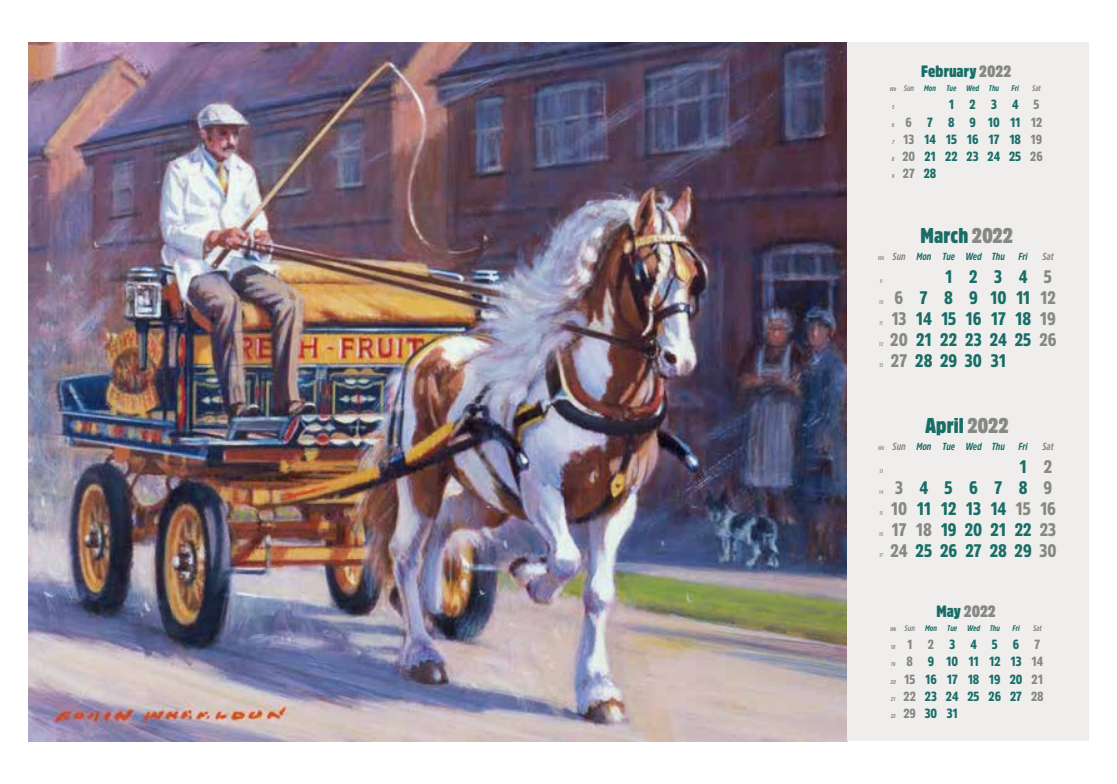
<style>
.page{position:relative;width:1117px;height:784px;background:#fff}
.page>*{position:absolute;margin:0;border:0;box-sizing:border-box;transform-origin:0 0}
.t1{font:900 21.12px "Amsi Pro Cond";color:#186e67}
.t2{font:900 18px/21.1px "Amsi Pro Cond";letter-spacing:.915em;color:#186e67}
.t3{font:900 16.25px "Amsi Pro Cond";color:#186e67}
.t4{font:900 16.25px "Amsi Pro Cond";color:#878786}
.t5{font:900 13.25px/17.2px "Amsi Pro Cond";color:#186e67}
.t6{font:italic 700 10.25px "Amsi Pro Cond";color:#186e67}
.t7{font:italic 700 10.25px "Amsi Pro Cond";color:#878786}
.t8{font:italic 700 8.12px "Amsi Pro Cond";color:#186e67}
.t9{font:italic 700 8.12px "Amsi Pro Cond";color:#878786}
.t10{font:italic 600 5.62px "Amsi Pro Cond";letter-spacing:-.005em;color:#6f6f6e}
.t11{font:italic 600 5.5px "Amsi Pro Cond";letter-spacing:-.005em;color:#878786}
.s1{color:#878786}
.s2{font-weight:600;font-size:5.62px;color:#6f6f6e}
.s3{font-weight:600;font-size:5.88px;color:#878786}
.s4{color:#186e67}
</style>
<div class="page">
<img style="left:28px;top:43px;width:819px;height:698px">
<div style="left:847px;top:43px;width:241px;height:698px;background:#efeeed"></div>
<p class="t3" style="left:920px;top:60px;width:91px">February <span class="s1">2022</span></p>
<p class="t9" style="left:889px;top:82px;width:25px"><span class="s2">Wk</span> Sun</p>
<p class="t8" style="left:924px;top:82px;width:13px">Mon</p>
<p class="t8" style="left:946px;top:82px;width:54px">Tue Wed Thu</p>
<p class="t8" style="left:1011px;top:82px;width:9px">Fri</p>
<p class="t9" style="left:1031px;top:82px;width:10px">Sat</p>
<p class="t10" style="left:891px;top:103px;width:4px">5</p>
<p class="t10" style="left:891px;top:121px;width:4px">6</p>
<p class="t10" style="left:891px;top:138px;width:4px">7</p>
<p class="t10" style="left:891px;top:155px;width:4px">8</p>
<p class="t10" style="left:891px;top:172px;width:4px">9</p>
<p class="t5" style="left:902px;top:95px;width:142px;text-indent:46px">1234<span class="s1">5<br>6</span> 7 8 9 1011<span class="s1">12<br>13</span> 14 15 16 17 18 <span class="s1">19<br>20</span> 21 22 23 24 25 <span class="s1">26<br>27</span> 28</p>
<p class="t1" style="left:920px;top:220px;width:94px">March <span class="s1">2022</span></p>
<p class="t6" style="left:877px;top:249px;width:128px"><span class="s3">Wk</span> <span class="s1">Sun</span> Mon Tue Wed Thu</p>
<p class="t6" style="left:1018px;top:249px;width:10px">Fri</p>
<p class="t7" style="left:1042px;top:249px;width:13px">Sat</p>
<p class="t11" style="left:879px;top:277px;width:4px">9</p>
<p class="t11" style="left:878px;top:298px;width:6px">10</p>
<p class="t11" style="left:879px;top:319px;width:5px">11</p>
<p class="t11" style="left:878px;top:340px;width:6px">12</p>
<p class="t11" style="left:878px;top:361px;width:6px">13</p>
<p class="t2" style="left:890px;top:265px;width:168px;text-indent:55px">1234<span class="s1">5<br>6</span> 7 8 9 1011<span class="s1">12<br>13</span> 14 15 16 17 18 <span class="s1">19<br>20</span> 21 22 23 24 25 <span class="s1">26<br>27</span> 28 29 30 31</p>
<p class="t1" style="left:924px;top:410px;width:85px">April <span class="s1">2022</span></p>
<p class="t6" style="left:877px;top:439px;width:128px"><span class="s3">Wk</span> <span class="s1">Sun</span> Mon Tue Wed Thu</p>
<p class="t6" style="left:1018px;top:439px;width:10px">Fri</p>
<p class="t7" style="left:1042px;top:439px;width:13px">Sat</p>
<p class="t11" style="left:878px;top:466px;width:6px">13</p>
<p class="t11" style="left:878px;top:488px;width:6px">14</p>
<p class="t11" style="left:878px;top:509px;width:6px">15</p>
<p class="t11" style="left:878px;top:530px;width:6px">16</p>
<p class="t11" style="left:878px;top:551px;width:6px">17</p>
<p class="t2" style="left:890px;top:455px;width:167px;text-indent:129px">1 <span class="s1">2<br>3</span>45678<span class="s1">9<br>10</span> 11 12 13 14 <span class="s1">15 16<br>17 18</span> 19 20 21 22 <span class="s1">23<br>24</span> 25 26 27 28 29 <span class="s1">30</span></p>
<p class="t4" style="left:936px;top:599px;width:61px"><span class="s4">May</span> 2022</p>
<p class="t9" style="left:889px;top:622px;width:26px"><span class="s2">Wk</span> Sun</p>
<p class="t8" style="left:924px;top:622px;width:13px">Mon</p>
<p class="t8" style="left:947px;top:622px;width:54px">Tue Wed Thu</p>
<p class="t8" style="left:1012px;top:622px;width:9px">Fri</p>
<p class="t9" style="left:1032px;top:622px;width:10px">Sat</p>
<p class="t10" style="left:890px;top:643px;width:6px">18</p>
<p class="t10" style="left:890px;top:660px;width:6px">19</p>
<p class="t10" style="left:890px;top:677px;width:7px">20</p>
<p class="t10" style="left:890px;top:694px;width:6px">21</p>
<p class="t10" style="left:890px;top:711px;width:6px">22</p>
<p class="t5" style="left:903px;top:635px;width:142px"><span class="s1">12</span>3456<span class="s1">7<br>8</span> 9 10111213<span class="s1">14<br>15</span> 16 17 18 19 20 <span class="s1">21<br>22</span> 23 24 25 26 27 <span class="s1">28<br>29</span> 30 31</p>
</div>
